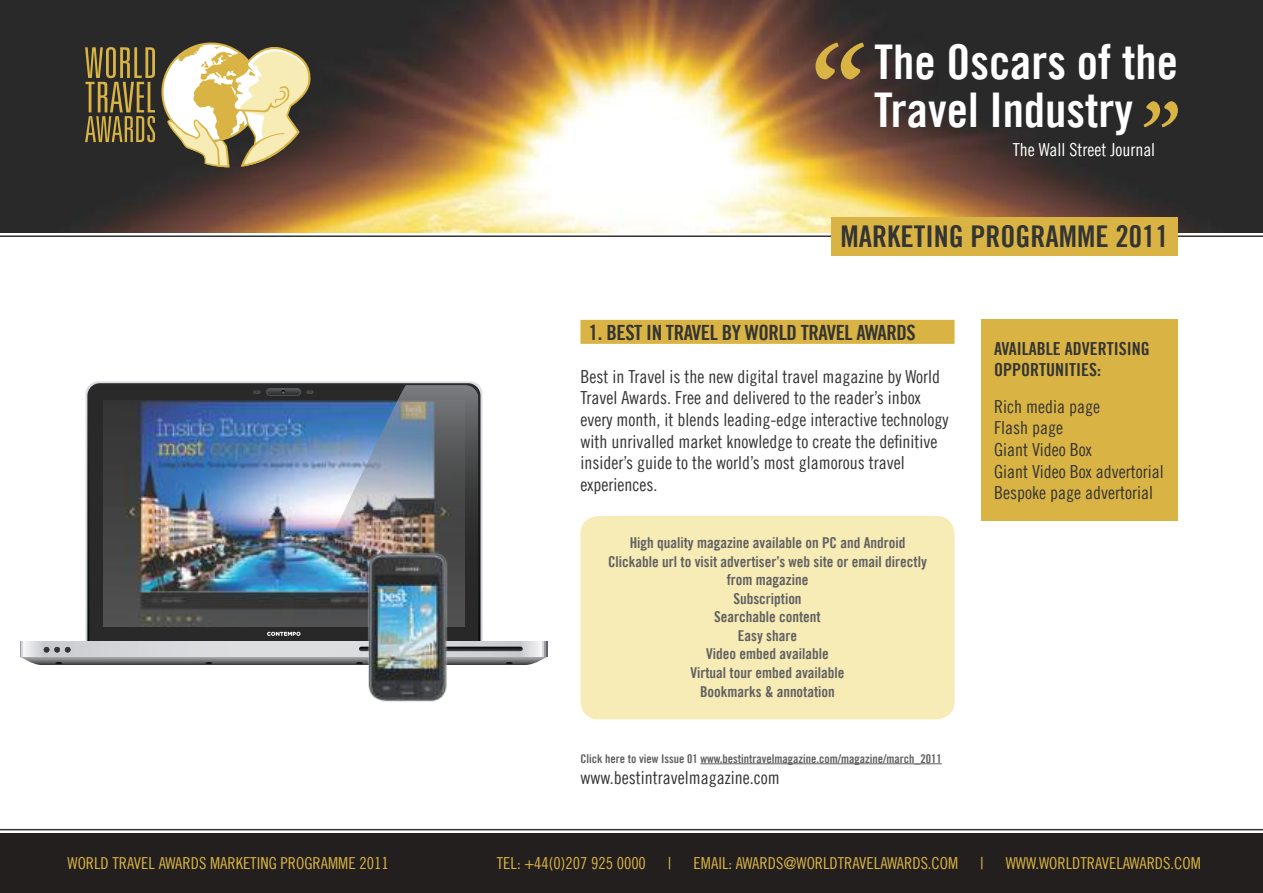
<style>
.page{position:relative;width:1263px;height:893px;background:#fff}
.page>*{position:absolute;margin:0;border:0;box-sizing:border-box;transform-origin:0 0}
.t1{font:47.85px/47.8px "Trade Gothic LT Bold Cond Twenty";color:#fff}
.t2{font:30px "Trade Gothic LT Bold Cond Twenty";color:#343433}
.t3{font:21px "Trade Gothic LT Bold Cond Twenty";letter-spacing:-.02em;color:#343433}
.t4{font:18px/21.6px "Trade Gothic LT Cond Eighteen";color:#343433}
.t5{font:18px/21.6px "Trade Gothic LT Bold Cond Twenty";color:#343433}
.t6{font:18px "Trade Gothic LT Cond Eighteen";color:#fff}
.t7{font:16.5px "Trade Gothic LT Cond Eighteen";color:#d9b444}
.t8{font:15px/18.6px "Trade Gothic LT Bold Cond Twenty";color:#606060;text-align:center}
.t9{font:12px "Trade Gothic LT Bold Cond Twenty";color:#606060}
</style>
<div class="page">
<img style="left:0;top:0;width:1263px;height:233px">
<svg style="left:85px;top:47px;width:70px;height:95px"></svg>
<svg style="left:161px;top:43px;width:151px;height:124px"></svg>
<hr style="left:0;top:235px;width:1263px;height:2px;background:#343433">
<svg style="left:815px;top:43px;width:49px;height:36px"></svg>
<svg style="left:1143px;top:101px;width:35px;height:26px"></svg>
<div style="left:831px;top:217px;width:347px;height:39px;background:#d9b444"></div>
<div style="left:0;top:833px;width:1263px;height:60px;background:#241f1f"></div>
<hr style="left:0;top:829px;width:1263px;height:1px;background:#343433">
<div style="left:89px;top:385px;width:192px;height:257px;background:#292929"></div>
<img style="left:103px;top:400px;width:178px;height:226px">
<img style="left:281px;top:385px;width:197px;height:257px">
<div style="left:267px;top:388px;width:34px;height:7px;background:#444547;border-radius:3px"></div>
<div style="left:266px;top:388px;width:35px;height:7px;border:1px solid #58595d;border-radius:3px"></div>
<svg style="left:281px;top:390px;width:4px;height:4px"></svg>
<svg style="left:254px;top:391px;width:6px;height:2px"></svg>
<svg style="left:307px;top:391px;width:6px;height:2px"></svg>
<svg style="left:20px;top:642px;width:527px;height:5px"></svg>
<svg style="left:20px;top:647px;width:527px;height:18px"></svg>
<svg style="left:359px;top:647px;width:164px;height:4px"></svg>
<svg style="left:267px;top:632px;width:33px;height:4px"></svg>
<div style="left:580px;top:320px;width:374px;height:24px;background:#d9b444"></div>
<hr style="left:700px;top:763px;width:242px;height:1px;background:#606060">
<div style="left:580px;top:516px;width:374px;height:203px;background:#f7ebb6;border-radius:18px"></div>
<div style="left:981px;top:319px;width:197px;height:202px;background:#d9b444"></div>
<img style="left:350px;top:536px;width:111px;height:166px">
<h1 class="t1" style="left:874px;top:38px;width:305px">The Oscars of the<br>Travel Industry</h1>
<p class="t6" style="left:1013px;top:139px;width:144px">The Wall Street Journal</p>
<h2 class="t2" style="left:840px;top:218px;width:330px">MARKETING PROGRAMME 2011</h2>
<p class="t3" style="left:589px;top:319px;width:328px">1. BEST IN TRAVEL BY WORLD TRAVEL AWARDS</p>
<p class="t4" style="left:580px;top:365px;width:369px">Best in Travel is the new digital travel magazine by World Travel Awards. Free and delivered to the reader’s inbox every month, it blends leading-edge interactive technology with unrivalled market knowledge to create the definitive insider’s guide to the world’s most glamorous travel experiences.</p>
<p class="t8" style="left:608px;top:533px;width:320px">High quality magazine available on PC and Android<br>Clickable url to visit advertiser’s web site or email directly from magazine<br>Subscription<br>Searchable content<br>Easy share<br>Video embed available<br>Virtual tour embed available<br>Bookmarks &amp; annotation</p>
<p class="t9" style="left:580px;top:751px;width:363px">Click here to view Issue 01 www.bestintravelmagazine.com/magazine/march_2011</p>
<p class="t4" style="left:580px;top:767px;width:201px">www.bestintravelmagazine.com</p>
<p class="t5" style="left:994px;top:337px;width:157px">AVAILABLE ADVERTISING<br>OPPORTUNITIES:</p>
<p class="t4" style="left:994px;top:395px;width:171px">Rich media page<br>Flash page<br>Giant Video Box<br>Giant Video Box advertorial<br>Bespoke page advertorial</p>
<p class="t7" style="left:68px;top:853px;width:323px">WORLD TRAVEL AWARDS MARKETING PROGRAMME 2011</p>
<p class="t7" style="left:497px;top:853px;width:151px">TEL: +44(0)207 925 0000</p>
<p class="t7" style="left:668px;top:853px;width:5px">|</p>
<p class="t7" style="left:694px;top:853px;width:266px">EMAIL: AWARDS@WORLDTRAVELAWARDS.COM</p>
<p class="t7" style="left:980px;top:853px;width:5px">|</p>
<p class="t7" style="left:1006px;top:853px;width:196px">WWW.WORLDTRAVELAWARDS.COM</p>
</div>
